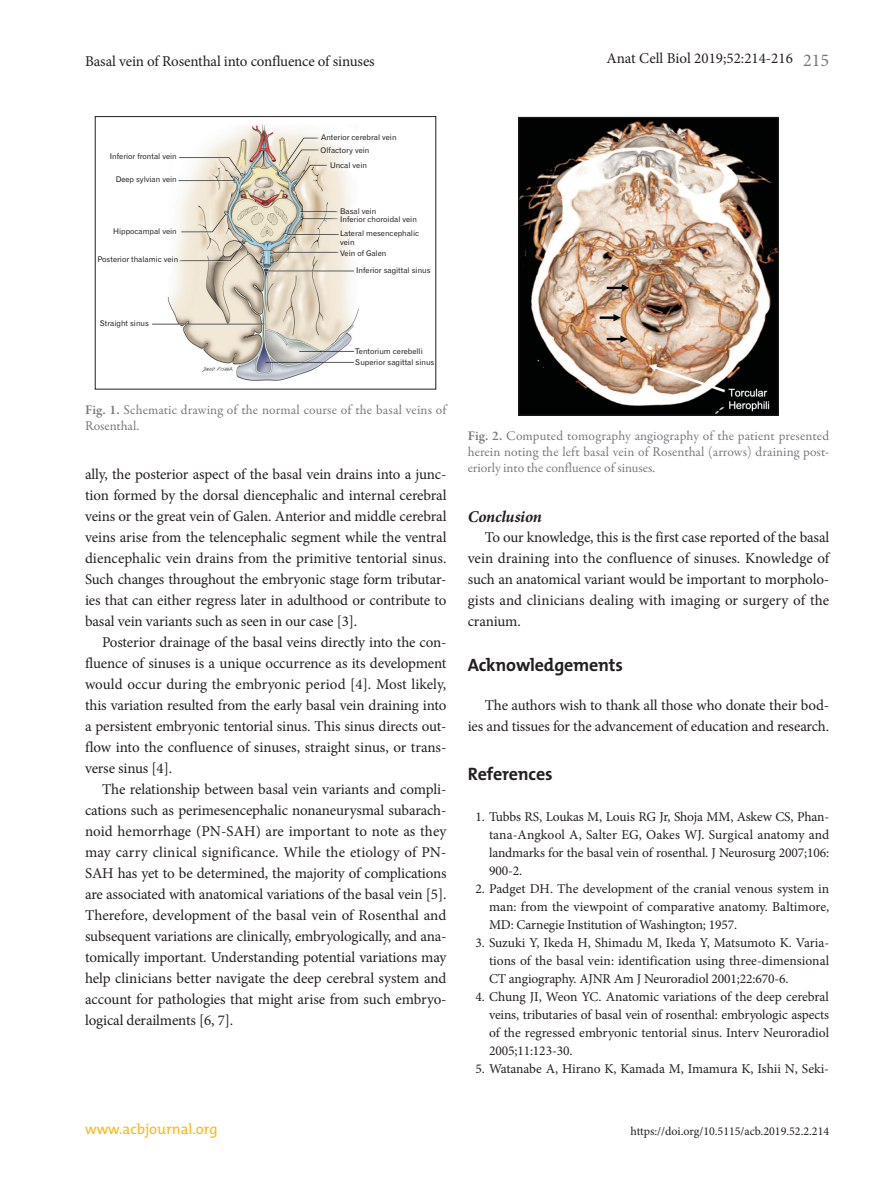
<style>
.page{position:relative;width:893px;height:1191px;background:#fff}
.page>*{position:absolute;margin:0;border:0;box-sizing:border-box;transform-origin:0 0}
.t1{font:700 18px "The Mix";letter-spacing:-.01em;color:#231f20}
.t2{font:italic 700 16.5px "Minion Pro";letter-spacing:-.015em;color:#231f20}
.t3{font:15px/21px "Minion Pro";letter-spacing:-.01em;color:#231f20;text-align:justify}
.t4{font:14.7px "The Mix";color:#fcb814}
.t5{font:13.5px/18px "Minion Pro";letter-spacing:-.01em;color:#231f20;text-align:justify}
.t6{font:13.5px/16.2px "Garamond Premr Pro";color:#76787b}
.t7{font:12px "Minion Pro";color:#231f20}
.t8{font:7.8px/12.6px "Gothic 720 BT Roman B";color:#231f20}
.s1{font-size:18px;color:#76787b}
.s2{font-weight:600}
</style>
<div class="page">
<img style="left:152px;top:124px;width:207px;height:257px">
<div style="left:95px;top:116px;width:341px;height:273px;border:1px solid #231f20"></div>
<img style="left:520px;top:119px;width:256px;height:294px">
<div style="left:518px;top:117px;width:260px;height:298px;border:1px solid #231f20"></div>
<p class="t3" style="left:85px;top:50px;width:291px">Basal vein of Rosenthal into confluence of sinuses</p>
<p class="t3" style="left:606px;top:48px;width:224px">Anat Cell Biol 2019;52:214-216 <span class="s1">215</span></p>
<p class="t8" style="left:110px;top:150px;width:68px">Inferior frontal vein</p>
<p class="t8" style="left:116px;top:173px;width:63px">Deep sylvian vein</p>
<p class="t8" style="left:113px;top:225px;width:65px">Hippocampal vein</p>
<p class="t8" style="left:97px;top:253px;width:82px">Posterior thalamic vein</p>
<p class="t8" style="left:100px;top:317px;width:51px">Straight sinus</p>
<p class="t8" style="left:321px;top:131px;width:78px">Anterior cerebral vein<br>Olfactory vein</p>
<p class="t8" style="left:330px;top:159px;width:39px">Uncal vein</p>
<p class="t8" style="left:340px;top:207px;width:78px;line-height:7.6px">Basal vein<br>Inferior choroidal vein</p>
<p class="t8" style="left:340px;top:229px;width:81px;line-height:9.3px">Lateral mesencephalic vein</p>
<p class="t8" style="left:340px;top:246px;width:48px">Vein of Galen</p>
<p class="t8" style="left:356px;top:264px;width:76px">Inferior sagittal sinus</p>
<p class="t8" style="left:355px;top:346px;width:81px;line-height:11.1px">Tentorium cerebelli<br>Superior sagittal sinus</p>
<p class="t6" style="left:85px;top:402px;width:363px"><span class="s2">Fig. 1.</span> Schematic drawing of the normal course of the basal veins of<br>Rosenthal.</p>
<p class="t3" style="left:85px;top:464px;width:363px">ally, the posterior aspect of the basal vein drains into a junc&shy;tion formed by the dorsal diencephalic and internal cerebral veins or the great vein of Galen. Anterior and middle cerebral veins arise from the telencephalic segment while the ventral diencephalic vein drains from the primitive tentorial sinus.<br>Such changes throughout the embryonic stage form tributar&shy;ies that can either regress later in adulthood or contribute to basal vein variants such as seen in our case [3].</p>
<p class="t3" style="left:85px;top:632px;width:363px;text-indent:17px">Posterior drainage of the basal veins directly into the con&shy;fluence of sinuses is a unique occurrence as its development would occur during the embryonic period [4]. Most likely, this variation resulted from the early basal vein draining into a persistent embryonic tentorial sinus. This sinus directs out&shy;flow into the confluence of sinuses, straight sinus, or trans&shy;verse sinus [4].</p>
<p class="t3" style="left:85px;top:779px;width:363px;text-indent:17px">The relationship between basal vein variants and compli&shy;cations such as perimesencephalic nonaneurysmal subarach&shy;noid hemorrhage (PN-SAH) are important to note as they may carry clinical significance. While the etiology of PN-SAH has yet to be determined, the majority of complications are associated with anatomical variations of the basal vein [5].<br>Therefore, development of the basal vein of Rosenthal and subsequent variations are clinically, embryologically, and ana&shy;tomically important. Understanding potential variations may help clinicians better navigate the deep cerebral system and account for pathologies that might arise from such embryo&shy;logical derailments [6, 7].</p>
<p class="t6" style="left:468px;top:428px;width:363px;text-align:justify"><span class="s2">Fig. 2.</span> Computed tomography angiography of the patient presented herein noting the left basal vein of Rosenthal (arrows) draining post&shy;eriorly into the confluence of sinuses.</p>
<p class="t2" style="left:468px;top:505px;width:76px">Conclusion</p>
<p class="t3" style="left:468px;top:526px;width:363px;text-indent:17px">To our knowledge, this is the first case reported of the basal vein draining into the confluence of sinuses. Knowledge of such an anatomical variant would be important to morpholo&shy;gists and clinicians dealing with imaging or surgery of the cranium.</p>
<p class="t1" style="left:468px;top:649px;width:157px">Acknowledgements</p>
<p class="t3" style="left:468px;top:694px;width:363px;text-align:right">The authors wish to thank all those who donate their bod&shy;ies and tissues for the advancement of education and research.</p>
<p class="t1" style="left:468px;top:759px;width:86px">References</p>
<p class="t5" style="left:489px;top:807px;width:342px;text-indent:-14px">1. Tubbs RS, Loukas M, Louis RG Jr, Shoja MM, Askew CS, Phan&shy;tana-Angkool A, Salter EG, Oakes WJ. Surgical anatomy and landmarks for the basal vein of rosenthal. J Neurosurg 2007;106:<br>900-2.</p>
<p class="t5" style="left:489px;top:879px;width:342px;text-indent:-14px">2. Padget DH. The development of the cranial venous system in man: from the viewpoint of comparative anatomy. Baltimore, MD: Carnegie Institution of Washington; 1957.</p>
<p class="t5" style="left:489px;top:933px;width:342px;text-indent:-14px">3. Suzuki Y, Ikeda H, Shimadu M, Ikeda Y, Matsumoto K. Varia&shy;tions of the basal vein: identification using three-dimensional CT angiography. AJNR Am J Neuroradiol 2001;22:670-6.</p>
<p class="t5" style="left:489px;top:987px;width:342px;text-indent:-14px">4. Chung JI, Weon YC. Anatomic variations of the deep cerebral veins, tributaries of basal vein of rosenthal: embryologic aspects of the regressed embryonic tentorial sinus. Interv Neuroradiol 2005;11:123-30.</p>
<p class="t5" style="left:475px;top:1059px;width:355px">5. Watanabe A, Hirano K, Kamada M, Imamura K, Ishii N, Seki-</p>
<p class="t4" style="left:85px;top:1117px;width:134px">www.acbjournal.org</p>
<p class="t7" style="left:631px;top:1123px;width:200px">https://doi.org/10.5115/acb.2019.52.2.214</p>
</div>
